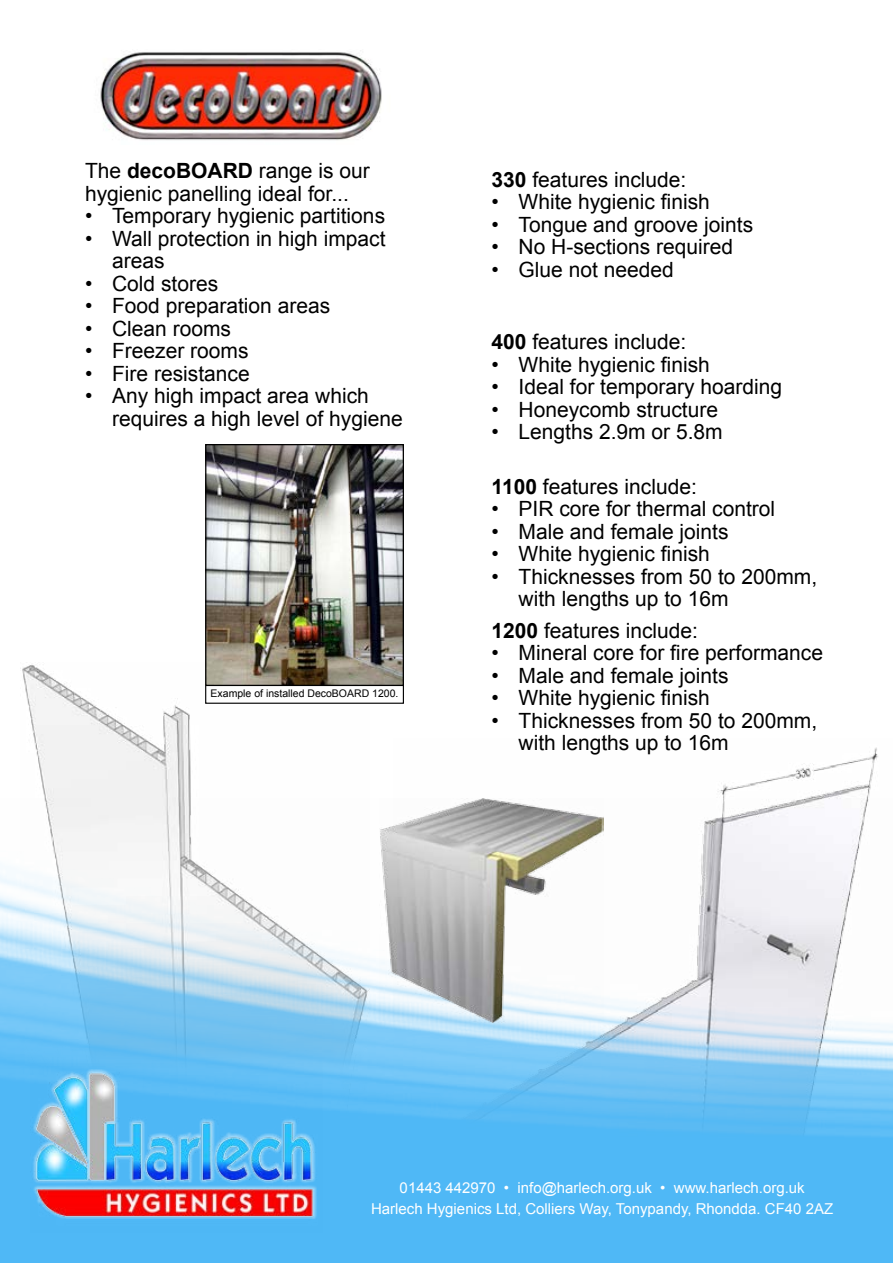
<style>
.page{position:relative;width:893px;height:1263px;background:#fff}
.page>*{position:absolute;margin:0;border:0;box-sizing:border-box;transform-origin:0 0}
.t1{font:21px/22.5px "Arial";color:#000}
.t2{font:15px/21px "Arial";color:#fff;text-align:center}
.t3{font:10.5px "Arial";color:#000}
.s1{font-weight:700}
</style>
<div class="page">
<img style="left:22px;top:665px;width:169px;height:133px">
<img style="left:718px;top:747px;width:160px;height:51px">
<img style="left:0;top:798px;width:893px;height:465px">
<img style="left:30px;top:1063px;width:293px;height:169px">
<img style="left:380px;top:798px;width:223px;height:225px">
<img style="left:100px;top:52px;width:282px;height:88px">
<div style="left:205px;top:685px;width:199px;height:19px;border:1px solid #000"></div>
<img style="left:207px;top:446px;width:195px;height:238px">
<div style="left:205px;top:444px;width:199px;height:242px;border:1px solid #000"></div>
<p class="t1" style="left:85px;top:160px;width:286px">The <span class="s1">decoBOARD</span> range is our hygienic panelling ideal for...</p>
<p class="t1" style="left:85px;top:205px;width:302px">• Temporary hygienic partitions</p>
<p class="t1" style="left:112px;top:227px;width:275px;text-indent:-27px">• Wall protection in high impact areas</p>
<p class="t1" style="left:85px;top:272px;width:135px">• Cold stores</p>
<p class="t1" style="left:85px;top:295px;width:247px">• Food preparation areas</p>
<p class="t1" style="left:85px;top:317px;width:148px">• Clean rooms</p>
<p class="t1" style="left:85px;top:340px;width:165px">• Freezer rooms</p>
<p class="t1" style="left:85px;top:362px;width:166px">• Fire resistance</p>
<p class="t1" style="left:112px;top:385px;width:292px;text-indent:-27px">• Any high impact area which requires a high level of hygiene</p>
<p class="t3" style="left:211px;top:687px;width:189px">Example of installed DecoBOARD 1200.</p>
<p class="t1" style="left:491px;top:168px;width:196px"><span class="s1">330</span> features include:</p>
<p class="t1" style="left:491px;top:191px;width:220px">• White hygienic finish</p>
<p class="t1" style="left:491px;top:213px;width:263px">• Tongue and groove joints</p>
<p class="t1" style="left:491px;top:236px;width:243px">• No H-sections required</p>
<p class="t1" style="left:491px;top:258px;width:184px">• Glue not needed</p>
<p class="t1" style="left:491px;top:331px;width:196px"><span class="s1">400</span> features include:</p>
<p class="t1" style="left:491px;top:353px;width:220px">• White hygienic finish</p>
<p class="t1" style="left:491px;top:376px;width:292px">• Ideal for temporary hoarding</p>
<p class="t1" style="left:491px;top:398px;width:228px">• Honeycomb structure</p>
<p class="t1" style="left:491px;top:421px;width:233px">• Lengths 2.9m or 5.8m</p>
<p class="t1" style="left:491px;top:475px;width:207px"><span class="s1">1100</span> features include:</p>
<p class="t1" style="left:491px;top:498px;width:285px">• PIR core for thermal control</p>
<p class="t1" style="left:491px;top:520px;width:239px">• Male and female joints</p>
<p class="t1" style="left:491px;top:543px;width:220px">• White hygienic finish</p>
<p class="t1" style="left:518px;top:565px;width:300px;text-indent:-27px">• Thicknesses from 50 to 200mm, with lengths up to 16m</p>
<p class="t1" style="left:491px;top:619px;width:208px"><span class="s1">1200</span> features include:</p>
<p class="t1" style="left:491px;top:642px;width:333px">• Mineral core for fire performance</p>
<p class="t1" style="left:491px;top:664px;width:239px">• Male and female joints</p>
<p class="t1" style="left:491px;top:687px;width:220px">• White hygienic finish</p>
<p class="t1" style="left:518px;top:709px;width:300px;text-indent:-27px">• Thicknesses from 50 to 200mm, with lengths up to 16m</p>
<p class="t2" style="left:371px;top:1177px;width:464px">01443 442970 • info@harlech.org.uk • www.harlech.org.uk<br>Harlech Hygienics Ltd, Colliers Way, Tonypandy, Rhondda. CF40 2AZ</p>
</div>
